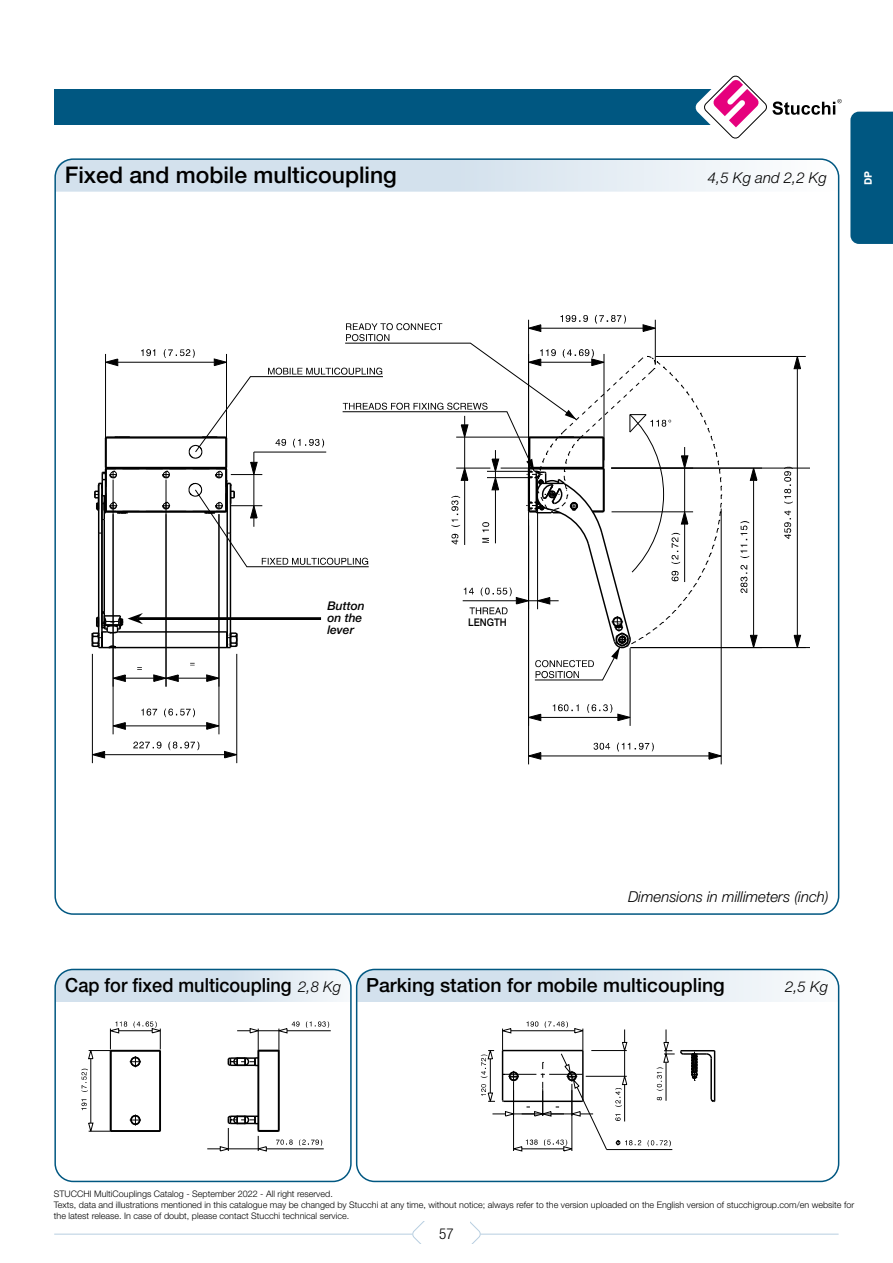
<style>
.page{position:relative;width:893px;height:1263px;background:#fff}
.page>*{position:absolute;margin:0;border:0;box-sizing:border-box;transform-origin:0 0}
.t1{font:500 22.95px "Helvetica Neue LT Std";color:#000}
.t2{font:500 19.5px "Helvetica Neue LT Std";color:#000}
.t3{font:500 19.5px "Helvetica Neue LT Std";color:#000;scale:.93 1}
.t4{font:italic 300 15px "Helvetica Neue LT Std";color:#000}
.t5{font:300 condensed 15px "Helvetica Neue LT Std";color:#000}
.t6{font:italic 500 12px/12px "Helvetica Neue LT Std";color:#000}
.t7{font:500 10.5px "Helvetica Neue";color:#000;scale:.92 1}
.t8{font:700 10.5px "IBM Plex Sans";color:#fff}
.t9{font:300 9px/10.8px "Helvetica Neue LT Std";color:#000}
.s1{font-weight:300;font-style:italic;font-size:15px}
</style>
<div class="page">
<svg style="left:412px;top:1221px;width:70px;height:23px"></svg>
<div style="left:425px;top:1220px;width:45px;height:28px;background:#fff"></div>
<hr style="left:54px;top:1234px;width:358px;height:1px;background:#b7cee0">
<hr style="left:480px;top:1234px;width:359px;height:1px;background:#b7cee0">
<div style="left:54px;top:89px;width:674px;height:36px;background:#005781"></div>
<svg style="left:695px;top:75px;width:147px;height:64px"></svg>
<svg style="left:57px;top:161px;width:782px;height:31px"></svg>
<svg style="left:57px;top:970px;width:292px;height:32px;background:#d9e5ef"></svg>
<hr style="left:92px;top:654px;width:1px;height:109px;background:#000">
<hr style="left:236px;top:654px;width:1px;height:109px;background:#000">
<hr style="left:166px;top:514px;width:1px;height:173px;background:#000">
<hr style="left:113px;top:514px;width:1px;height:220px;background:#000">
<hr style="left:219px;top:514px;width:1px;height:220px;background:#000">
<hr style="left:656px;top:356px;width:150px;height:1px;background:#000">
<hr style="left:630px;top:648px;width:1px;height:78px;background:#000">
<hr style="left:528px;top:601px;width:1px;height:163px;background:#000">
<hr style="left:721px;top:509px;width:1px;height:255px;background:#000">
<hr style="left:631px;top:647px;width:178px;height:1px;background:#000">
<hr style="left:611px;top:468px;width:198px;height:1px;background:#000">
<svg style="left:133px;top:741px;width:29px;height:7px"></svg>
<svg style="left:168px;top:741px;width:31px;height:9px"></svg>
<hr style="left:105px;top:754px;width:120px;height:1px;background:#000">
<svg style="left:91px;top:751px;width:14px;height:8px"></svg>
<svg style="left:224px;top:751px;width:14px;height:7px"></svg>
<svg style="left:141px;top:709px;width:16px;height:7px"></svg>
<svg style="left:164px;top:708px;width:31px;height:9px"></svg>
<hr style="left:125px;top:726px;width:82px;height:1px;background:#000">
<svg style="left:112px;top:722px;width:14px;height:8px"></svg>
<svg style="left:206px;top:722px;width:14px;height:8px"></svg>
<svg style="left:740px;top:565px;width:7px;height:28px"></svg>
<svg style="left:740px;top:521px;width:9px;height:37px"></svg>
<hr style="left:753px;top:480px;width:1px;height:155px;background:#000">
<svg style="left:750px;top:467px;width:8px;height:14px"></svg>
<svg style="left:750px;top:635px;width:8px;height:14px"></svg>
<svg style="left:784px;top:511px;width:7px;height:28px"></svg>
<svg style="left:784px;top:467px;width:9px;height:37px"></svg>
<hr style="left:797px;top:369px;width:1px;height:266px;background:#000">
<svg style="left:793px;top:635px;width:8px;height:14px"></svg>
<svg style="left:793px;top:357px;width:8px;height:12px"></svg>
<svg style="left:553px;top:704px;width:26px;height:7px"></svg>
<hr style="left:541px;top:717px;width:77px;height:1px;background:#000">
<svg style="left:529px;top:713px;width:12px;height:8px"></svg>
<svg style="left:587px;top:704px;width:44px;height:17px"></svg>
<svg style="left:594px;top:743px;width:16px;height:7px"></svg>
<svg style="left:617px;top:743px;width:37px;height:8px"></svg>
<hr style="left:541px;top:756px;width:168px;height:1px;background:#000">
<svg style="left:528px;top:752px;width:13px;height:8px"></svg>
<svg style="left:708px;top:752px;width:14px;height:8px"></svg>
<div style="left:54px;top:969px;width:298px;height:213px;border:2px solid #005781;border-radius:18px"></div>
<svg style="left:357px;top:970px;width:481px;height:32px"></svg>
<div style="left:356px;top:969px;width:483px;height:213px;border:2px solid #005781;border-radius:18px"></div>
<hr style="left:111px;top:1130px;width:49px;height:2px;background:#000">
<hr style="left:110px;top:1051px;width:2px;height:80px;background:#000">
<hr style="left:159px;top:1051px;width:2px;height:80px;background:#000">
<hr style="left:257px;top:1051px;width:2px;height:79px;background:#000">
<hr style="left:278px;top:1051px;width:2px;height:79px;background:#000">
<svg style="left:130px;top:1114px;width:11px;height:12px"></svg>
<svg style="left:81px;top:1099px;width:6px;height:11px"></svg>
<hr style="left:91px;top:1059px;width:1px;height:64px;background:#000">
<svg style="left:81px;top:1021px;width:80px;height:71px"></svg>
<svg style="left:88px;top:1122px;width:24px;height:10px"></svg>
<svg style="left:306px;top:1021px;width:23px;height:7px"></svg>
<hr style="left:287px;top:1030px;width:44px;height:1px;background:#000">
<svg style="left:227px;top:1021px;width:73px;height:46px"></svg>
<svg style="left:299px;top:1139px;width:23px;height:7px"></svg>
<hr style="left:266px;top:1148px;width:58px;height:1px;background:#000">
<svg style="left:207px;top:1114px;width:86px;height:38px"></svg>
<hr style="left:586px;top:1076px;width:41px;height:1px;background:#000">
<hr style="left:591px;top:1050px;width:36px;height:1px;background:#000">
<svg style="left:706px;top:1053px;width:7px;height:6px"></svg>
<svg style="left:710px;top:1097px;width:5px;height:5px"></svg>
<hr style="left:710px;top:1059px;width:2px;height:40px;background:#000">
<hr style="left:714px;top:1051px;width:1px;height:49px;background:#000">
<hr style="left:681px;top:1050px;width:34px;height:1px;background:#000">
<hr style="left:683px;top:1053px;width:23px;height:2px;background:#000">
<svg style="left:615px;top:1114px;width:6px;height:7px"></svg>
<hr style="left:624px;top:1084px;width:1px;height:37px;background:#000">
<svg style="left:615px;top:1029px;width:12px;height:78px"></svg>
<svg style="left:616px;top:1140px;width:25px;height:6px"></svg>
<svg style="left:647px;top:1140px;width:24px;height:7px"></svg>
<hr style="left:607px;top:1149px;width:65px;height:1px;background:#000">
<svg style="left:481px;top:1021px;width:126px;height:131px"></svg>
<svg style="left:657px;top:1097px;width:5px;height:3px"></svg>
<hr style="left:666px;top:1062px;width:1px;height:39px;background:#000">
<svg style="left:657px;top:1029px;width:41px;height:62px"></svg>
<svg style="left:91px;top:315px;width:631px;height:367px"></svg>
<div style="left:458px;top:616px;width:59px;height:18px;background:#fff"></div>
<div style="left:850px;top:112px;width:43px;height:132px;background:#005781"></div>
<h1 class="t1" style="left:65px;top:161px;width:334px">Fixed and mobile multicoupling</h1>
<h3 class="t4" style="left:708px;top:169px;width:120px">4,5 Kg and 2,2 Kg</h3>
<p class="t8" style="left:860px;top:185px;width:16px;rotate:-90deg">DP</p>
<h3 class="t6" style="left:327px;top:600px;width:39px">Button on the lever</h3>
<p class="t7" style="left:468px;top:614px;width:43px">LENGTH</p>
<h3 class="t4" style="left:628px;top:888px;width:202px">Dimensions in millimeters (inch)</h3>
<h2 class="t3" style="left:65px;top:973px;width:298px">Cap for fixed multicoupling <span class="s1">2,8 Kg</span></h2>
<h2 class="t2" style="left:366px;top:973px;width:360px">Parking station for mobile multicoupling</h2>
<h3 class="t4" style="left:785px;top:978px;width:45px">2,5 Kg</h3>
<p class="t9" style="left:54px;top:1188px;width:802px">STUCCHI MultiCouplings Catalog - September 2022 - All right reserved.<br>Texts, data and illustrations mentioned in this catalogue may be changed by Stucchi at any time, without notice; always refer to the version uploaded on the English version of stucchigroup.com/en website for the latest release. In case of doubt, please contact Stucchi technical service.</p>
<h3 class="t5" style="left:439px;top:1225px;width:16px">57</h3>
</div>
